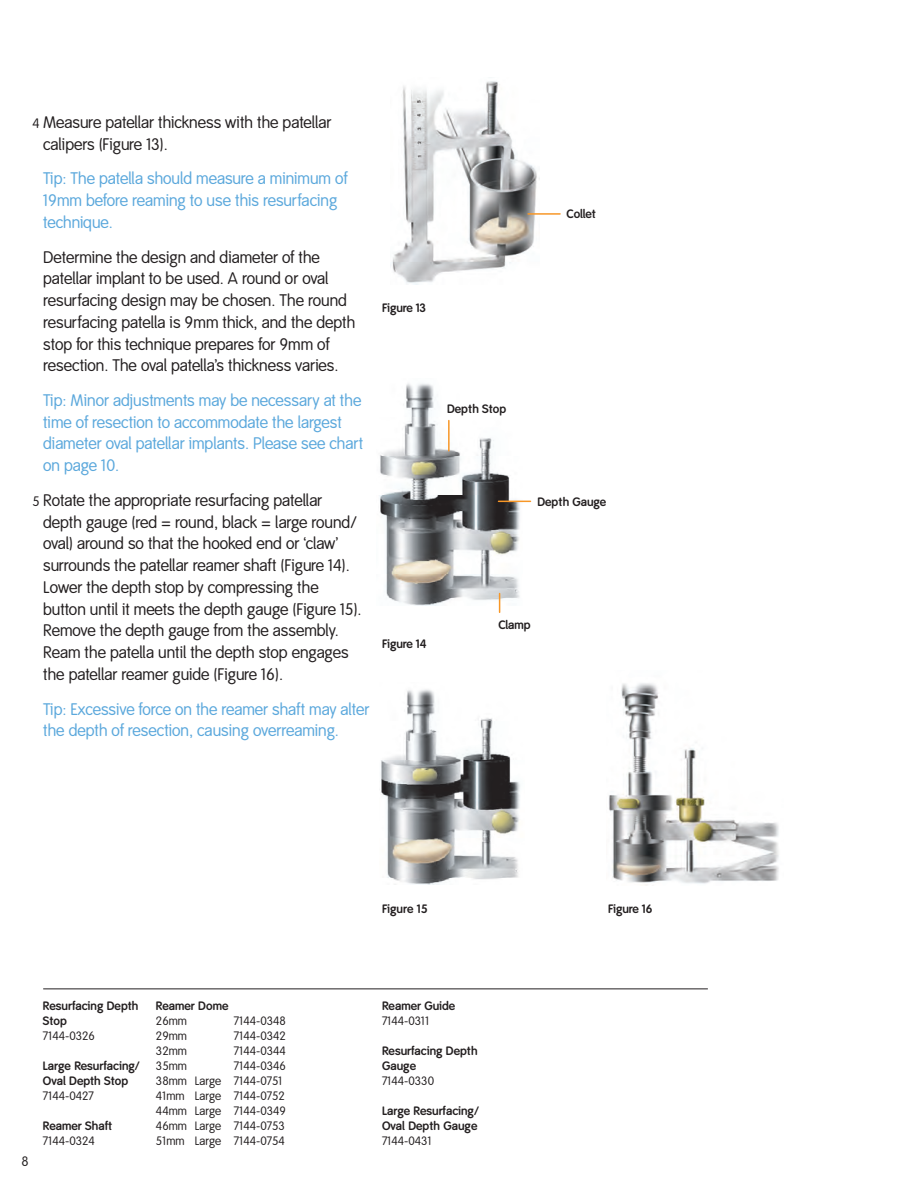
<style>
.page{position:relative;width:918px;height:1188px;background:#fff}
.page>*{position:absolute;margin:0;border:0;box-sizing:border-box;transform-origin:0 0}
.t1{font:16.5px/21.8px "Smith&Nephew";color:#231f20}
.t2{font:16.5px/21.8px "Smith&Nephew";color:#5ba8dc}
.t3{font:13.5px "Smith&Nephew";color:#231f20}
.t4{font:700 12px/15px "Smith&Nephew";color:#231f20}
.t5{font:12px/15px "Smith&Nephew";color:#231f20}
.s1{font-size:13.5px}
</style>
<div class="page">
<img style="left:379px;top:383px;width:144px;height:222px">
<svg style="left:499px;top:594px;width:1px;height:18px"></svg>
<hr style="left:448px;top:421px;width:2px;height:30px;background:#f79727">
<img style="left:392px;top:81px;width:145px;height:204px">
<img style="left:609px;top:683px;width:170px;height:202px">
<img style="left:381px;top:689px;width:139px;height:196px">
<hr style="left:528px;top:213px;width:32px;height:2px;background:#f79727">
<hr style="left:498px;top:501px;width:33px;height:1px;background:#f79727">
<hr style="left:43px;top:988px;width:665px;height:1px;background:#231f20">
<p class="t1" style="left:43px;top:112px;width:290px;text-indent:-11px"><span class="s1">4</span> Measure patellar thickness with the patellar calipers (Figure 13).</p>
<p class="t2" style="left:43px;top:168px;width:306px">Tip: The patella should measure a minimum of<br>19mm before reaming to use this resurfacing technique.</p>
<p class="t1" style="left:43px;top:246px;width:314px">Determine the design and diameter of the patellar implant to be used. A round or oval resurfacing design may be chosen. The round resurfacing patella is 9mm thick, and the depth stop for this technique prepares for 9mm of resection. The oval patella’s thickness varies.</p>
<p class="t2" style="left:43px;top:390px;width:322px">Tip: Minor adjustments may be necessary at the time of resection to accommodate the largest diameter oval patellar implants. Please see chart on page 10.</p>
<p class="t1" style="left:43px;top:490px;width:320px;text-indent:-11px"><span class="s1">5</span> Rotate the appropriate resurfacing patellar depth gauge (red = round, black = large round/ oval) around so that the hooked end or ‘claw’ surrounds the patellar reamer shaft (Figure 14).<br>Lower the depth stop by compressing the button until it meets the depth gauge (Figure 15).<br>Remove the depth gauge from the assembly.<br>Ream the patella until the depth stop engages the patellar reamer guide (Figure 16).</p>
<p class="t2" style="left:43px;top:699px;width:328px">Tip: Excessive force on the reamer shaft may alter the depth of resection, causing overreaming.</p>
<p class="t4" style="left:382px;top:301px;width:46px">Figure 13</p>
<p class="t4" style="left:382px;top:636px;width:46px">Figure 14</p>
<p class="t4" style="left:567px;top:207px;width:31px">Collet</p>
<p class="t4" style="left:447px;top:402px;width:61px">Depth Stop</p>
<p class="t4" style="left:537px;top:494px;width:70px">Depth Gauge</p>
<p class="t4" style="left:498px;top:618px;width:34px">Clamp</p>
<p class="t3" style="left:22px;top:1154px;width:9px">8</p>
<p class="t4" style="left:43px;top:999px;width:97px">Resurfacing Depth<br>Stop</p>
<p class="t5" style="left:43px;top:1029px;width:54px">7144-0326</p>
<p class="t4" style="left:43px;top:1059px;width:98px">Large Resurfacing/<br>Oval Depth Stop</p>
<p class="t5" style="left:43px;top:1089px;width:52px">7144-0427</p>
<p class="t4" style="left:43px;top:1119px;width:71px">Reamer Shaft</p>
<p class="t5" style="left:43px;top:1134px;width:53px">7144-0324</p>
<p class="t4" style="left:156px;top:999px;width:74px">Reamer Dome</p>
<p class="t5" style="left:156px;top:1014px;width:33px">26mm</p>
<p class="t5" style="left:234px;top:1014px;width:53px">7144-0348</p>
<p class="t5" style="left:156px;top:1029px;width:33px">29mm</p>
<p class="t5" style="left:234px;top:1029px;width:53px">7144-0342</p>
<p class="t5" style="left:156px;top:1044px;width:33px">32mm</p>
<p class="t5" style="left:234px;top:1044px;width:53px">7144-0344</p>
<p class="t5" style="left:156px;top:1059px;width:33px">35mm</p>
<p class="t5" style="left:156px;top:1059px;width:132px;text-indent:78px">7144-0346<br>38mm Large 7144-0751<br>41mm Large 7144-0752<br>44mm Large 7144-0349<br>46mm Large 7144-0753<br>51mm Large 7144-0754</p>
<p class="t4" style="left:382px;top:901px;width:47px">Figure 15</p>
<p class="t4" style="left:382px;top:999px;width:75px">Reamer Guide</p>
<p class="t5" style="left:382px;top:1014px;width:49px">7144-0311</p>
<p class="t4" style="left:382px;top:1044px;width:97px">Resurfacing Depth<br>Gauge</p>
<p class="t5" style="left:382px;top:1074px;width:54px">7144-0330</p>
<p class="t4" style="left:382px;top:1104px;width:98px">Large Resurfacing/<br>Oval Depth Gauge</p>
<p class="t5" style="left:382px;top:1134px;width:51px">7144-0431</p>
<p class="t4" style="left:608px;top:901px;width:46px">Figure 16</p>
</div>
